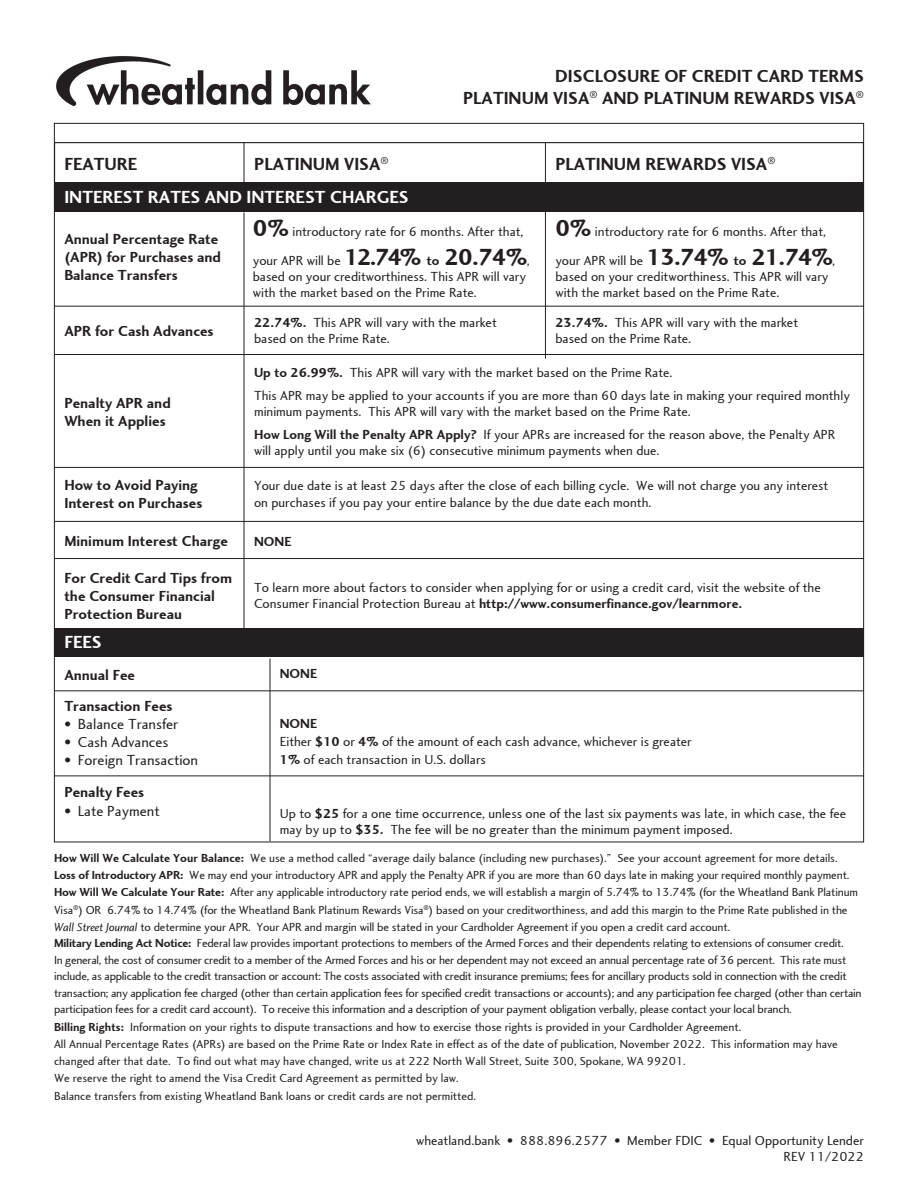
<style>
.page{position:relative;width:918px;height:1188px;background:#fff}
.page>*{position:absolute;margin:0;border:0;box-sizing:border-box;transform-origin:0 0}
.t1{font:18px "Charlotte Sans Bold Plain";color:#231f20}
.t2{font:18px "Charlotte Sans Bold Plain";color:#fff}
.t3{font:15px/18px "Charlotte Sans Bold Plain";color:#231f20}
.t4{font:15px "Charlotte Sans Book Plain";color:#231f20}
.t5{font:13.5px/16.2px "Charlotte Sans Book Plain";color:#231f20}
.t6{font:13.5px "Charlotte Sans Bold Plain";color:#231f20}
.t7{font:12px/16.5px "Charlotte Sans Book Plain";letter-spacing:-.01em;color:#231f20}
.s1{font-family:"Charlotte Sans Bold Plain";font-size:24px}
.s2{font-family:"Charlotte Sans Bold Plain"}
.s3{font-family:"Charlotte Sans Book Italic Plain"}
</style>
<div class="page">
<div style="left:54px;top:142px;width:810px;height:41px;border:1px solid #231f20"></div>
<hr style="left:244px;top:143px;width:1px;height:41px;background:#231f20">
<hr style="left:244px;top:212px;width:1px;height:423px;background:#231f20">
<div style="left:54px;top:628px;width:810px;height:28px;background:#231f20"></div>
<hr style="left:270px;top:659px;width:1px;height:182px;background:#231f20">
<hr style="left:54px;top:776px;width:810px;height:1px;background:#231f20">
<hr style="left:54px;top:690px;width:810px;height:1px;background:#231f20">
<hr style="left:54px;top:521px;width:810px;height:1px;background:#231f20">
<hr style="left:54px;top:467px;width:810px;height:1px;background:#231f20">
<hr style="left:54px;top:354px;width:810px;height:1px;background:#231f20">
<hr style="left:54px;top:306px;width:810px;height:1px;background:#231f20">
<div style="left:54px;top:183px;width:810px;height:29px;background:#231f20"></div>
<hr style="left:545px;top:143px;width:1px;height:41px;background:#231f20">
<hr style="left:545px;top:210px;width:1px;height:148px;background:#231f20">
<hr style="left:54px;top:558px;width:810px;height:1px;background:#231f20">
<img style="left:56px;top:56px;width:315px;height:50px">
<p class="t1" style="left:64px;top:154px;width:74px">FEATURE</p>
<p class="t1" style="left:254px;top:154px;width:136px">PLATINUM VISA<sup>®</sup></p>
<p class="t2" style="left:64px;top:187px;width:346px">INTEREST RATES AND INTEREST CHARGES</p>
<p class="t1" style="left:555px;top:66px;width:310px">DISCLOSURE OF CREDIT CARD TERMS</p>
<p class="t1" style="left:463px;top:87px;width:402px">PLATINUM VISA<sup>®</sup> AND PLATINUM REWARDS VISA<sup>®</sup></p>
<p class="t1" style="left:555px;top:154px;width:222px">PLATINUM REWARDS VISA<sup>®</sup></p>
<p class="t3" style="left:64px;top:230px;width:155px">Annual Percentage Rate</p>
<p class="t3" style="left:64px;top:248px;width:158px">(APR) for Purchases and<br>Balance Transfers</p>
<p class="t3" style="left:64px;top:322px;width:151px">APR for Cash Advances</p>
<p class="t3" style="left:64px;top:394px;width:108px">Penalty APR and</p>
<p class="t3" style="left:64px;top:412px;width:103px">When it Applies</p>
<p class="t3" style="left:64px;top:476px;width:135px">How to Avoid Paying</p>
<p class="t3" style="left:64px;top:494px;width:139px">Interest on Purchases</p>
<p class="t3" style="left:64px;top:532px;width:165px">Minimum Interest Charge</p>
<p class="t5" style="left:253px;top:224px;width:272px"><span class="s1">0%</span> introductory rate for 6 months. After that,</p>
<p class="t5" style="left:253px;top:252px;width:278px">your APR will be <span class="s1">12.74%</span> <span class="s2">to</span> <span class="s1">20.74%</span>,</p>
<p class="t5" style="left:253px;top:269px;width:275px">based on your creditworthiness. This APR will vary</p>
<p class="t5" style="left:253px;top:285px;width:226px">with the market based on the Prime Rate.</p>
<p class="t5" style="left:254px;top:315px;width:244px"><span class="s2">22.74%.</span> This APR will vary with the market</p>
<p class="t5" style="left:254px;top:331px;width:137px">based on the Prime Rate.</p>
<p class="t5" style="left:555px;top:224px;width:272px"><span class="s1">0%</span> introductory rate for 6 months. After that,</p>
<p class="t5" style="left:555px;top:252px;width:281px">your APR will be <span class="s1">13.74%</span> <span class="s2">to</span> <span class="s1">21.74%</span>,</p>
<p class="t5" style="left:555px;top:269px;width:275px">based on your creditworthiness. This APR will vary</p>
<p class="t5" style="left:555px;top:285px;width:226px">with the market based on the Prime Rate.</p>
<p class="t5" style="left:555px;top:315px;width:244px"><span class="s2">23.74%.</span> This APR will vary with the market</p>
<p class="t5" style="left:555px;top:331px;width:137px">based on the Prime Rate.</p>
<p class="t5" style="left:254px;top:365px;width:420px"><span class="s2">Up to 26.99%.</span> This APR will vary with the market based on the Prime Rate.</p>
<p class="t5" style="left:254px;top:388px;width:597px">This APR may be applied to your accounts if you are more than 60 days late in making your required monthly minimum payments. This APR will vary with the market based on the Prime Rate.</p>
<p class="t5" style="left:254px;top:427px;width:583px"><span class="s2">How Long Will the Penalty APR Apply?</span> If your APRs are increased for the reason above, the Penalty APR will apply until you make six (6) consecutive minimum payments when due.</p>
<p class="t5" style="left:254px;top:478px;width:576px">Your due date is at least 25 days after the close of each billing cycle. We will not charge you any interest on purchases if you pay your entire balance by the due date each month.</p>
<p class="t6" style="left:254px;top:533px;width:39px">NONE</p>
<p class="t3" style="left:64px;top:569px;width:169px">For Credit Card Tips from the Consumer Financial<br>Protection Bureau</p>
<p class="t5" style="left:254px;top:580px;width:568px">To learn more about factors to consider when applying for or using a credit card, visit the website of the<br>Consumer Financial Protection Bureau at <span class="s2">http://www.consumerfinance.gov/learnmore.</span></p>
<p class="t2" style="left:64px;top:632px;width:39px">FEES</p>
<p class="t3" style="left:64px;top:666px;width:72px">Annual Fee</p>
<p class="t6" style="left:280px;top:666px;width:39px">NONE</p>
<p class="t3" style="left:64px;top:697px;width:110px">Transaction Fees</p>
<p class="t4" style="left:64px;top:716px;width:115px">• Balance Transfer</p>
<p class="t4" style="left:64px;top:734px;width:106px">• Cash Advances</p>
<p class="t4" style="left:64px;top:752px;width:135px">• Foreign Transaction</p>
<p class="t6" style="left:280px;top:716px;width:39px">NONE</p>
<p class="t5" style="left:280px;top:734px;width:413px">Either <span class="s2">$10</span> or <span class="s2">4%</span> of the amount of each cash advance, whichever is greater</p>
<p class="t5" style="left:280px;top:752px;width:208px"><span class="s2">1%</span> of each transaction in U.S. dollars</p>
<p class="t3" style="left:64px;top:783px;width:81px">Penalty Fees</p>
<p class="t4" style="left:64px;top:803px;width:97px">• Late Payment</p>
<p class="t5" style="left:280px;top:806px;width:568px">Up to <span class="s2">$25</span> for a one time occurrence, unless one of the last six payments was late, in which case, the fee may by up to <span class="s2">$35.</span> The fee will be no greater than the minimum payment imposed.</p>
<p class="t7" style="left:54px;top:850px;width:785px"><span class="s2">How Will We Calculate Your Balance:</span> We use a method called “average daily balance (including new purchases).” See your account agreement for more details.</p>
<p class="t7" style="left:54px;top:867px;width:797px"><span class="s2">Loss of Introductory APR:</span> We may end your introductory APR and apply the Penalty APR if you are more than 60 days late in making your required monthly payment.</p>
<p class="t7" style="left:54px;top:884px;width:806px;line-height:17.2px"><span class="s2">How Will We Calculate Your Rate:</span> After any applicable introductory rate period ends, we will establish a margin of 5.74% to 13.74% (for the Wheatland Bank Platinum<br>Visa<sup>®</sup>) OR 6.74% to 14.74% (for the Wheatland Bank Platinum Rewards Visa<sup>®</sup>) based on your creditworthiness, and add this margin to the Prime Rate published in the<br><span class="s3">Wall Street Journal</span> to determine your APR. Your APR and margin will be stated in your Cardholder Agreement if you open a credit card account.</p>
<p class="t7" style="left:54px;top:935px;width:809px"><span class="s2">Military Lending Act Notice:</span> Federal law provides important protections to members of the Armed Forces and their dependents relating to extensions of consumer credit.<br>In general, the cost of consumer credit to a member of the Armed Forces and his or her dependent may not exceed an annual percentage rate of 36 percent. This rate must include, as applicable to the credit transaction or account: The costs associated with credit insurance premiums; fees for ancillary products sold in connection with the credit transaction; any application fee charged (other than certain application fees for specified credit transactions or accounts); and any participation fee charged (other than certain participation fees for a credit card account). To receive this information and a description of your payment obligation verbally, please contact your local branch.</p>
<p class="t7" style="left:54px;top:1019px;width:689px"><span class="s2">Billing Rights:</span> Information on your rights to dispute transactions and how to exercise those rights is provided in your Cardholder Agreement.</p>
<p class="t7" style="left:54px;top:1036px;width:785px;line-height:17.2px">All Annual Percentage Rates (APRs) are based on the Prime Rate or Index Rate in effect as of the date of publication, November 2022. This information may have changed after that date. To find out what may have changed, write us at 222 North Wall Street, Suite 300, Spokane, WA 99201.</p>
<p class="t7" style="left:54px;top:1070px;width:406px">We reserve the right to amend the Visa Credit Card Agreement as permitted by law.</p>
<p class="t7" style="left:54px;top:1088px;width:424px">Balance transfers from existing Wheatland Bank loans or credit cards are not permitted.</p>
<p class="t5" style="left:416px;top:1133px;width:449px">wheatland.bank • 888.896.2577 • Member FDIC • Equal Opportunity Lender</p>
<p class="t5" style="left:784px;top:1149px;width:82px">REV 11/2022</p>
</div>
